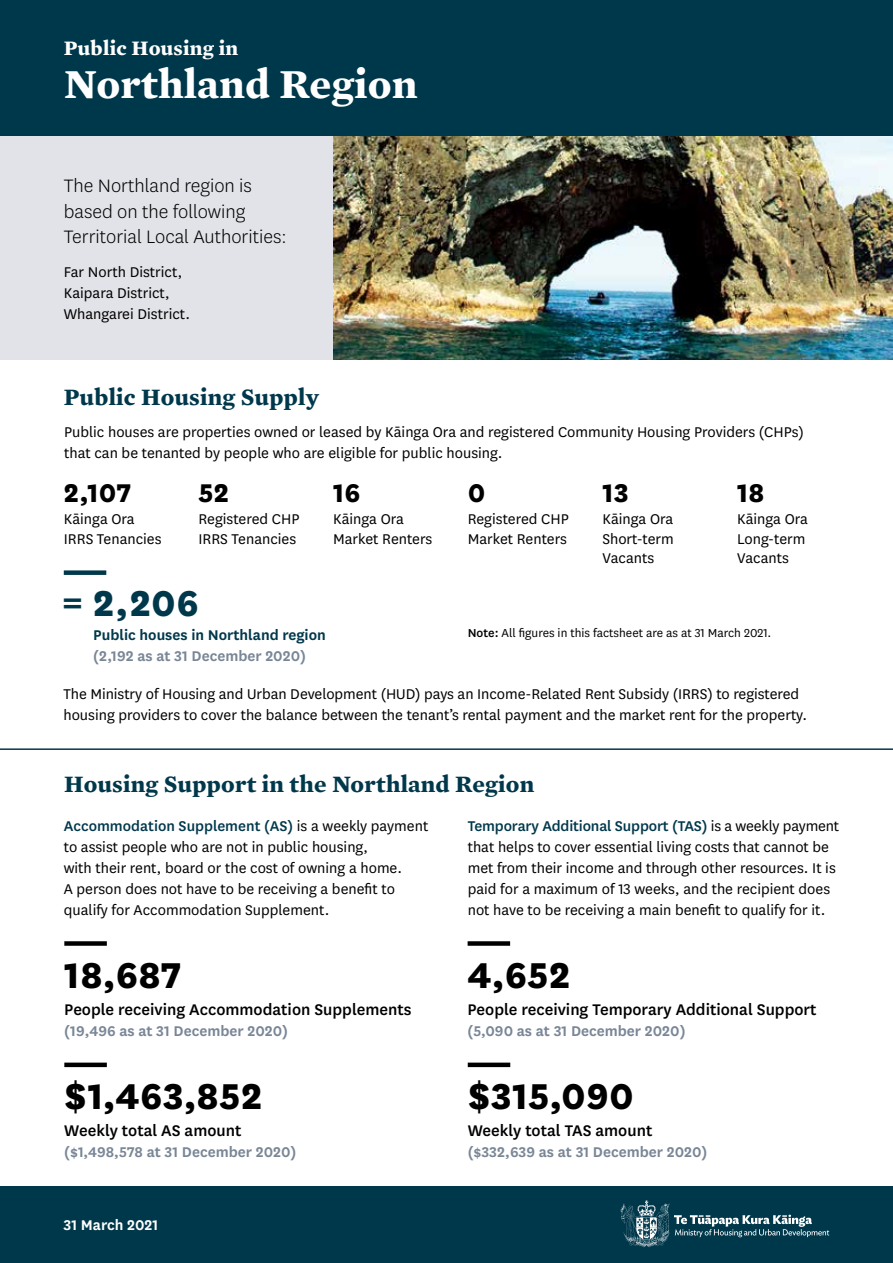
<style>
.page{position:relative;width:893px;height:1263px;background:#fff}
.page>*{position:absolute;margin:0;border:0;box-sizing:border-box;transform-origin:0 0}
.t1{font:800 42px "National";letter-spacing:.01em;color:#000}
.t2{font:700 42px "Mercury Text G1";letter-spacing:.01em;color:#fff}
.t3{font:800 42px "National";color:#00384b}
.t4{font:800 30px "National";letter-spacing:.01em;color:#000}
.t5{font:700 24px "Mercury Text G1";letter-spacing:.01em;color:#00384b}
.t6{font:300 21px/25.5px "National";color:#000}
.t7{font:700 21px "Mercury Text G1";letter-spacing:.01em;color:#fff}
.t8{font:500 18px "National";color:#000}
.t9{font:16.5px/21px "National";color:#000}
.t10{font:600 16.5px "National";color:#798696}
.t11{font:600 16.5px "National";color:#00384b}
.t12{font:600 16.5px "National";color:#fff}
.t13{font:13.5px "National";color:#000}
.s1{font-weight:500}
.s2{font-weight:500;color:#00384b}
</style>
<div class="page">
<div style="left:0;top:0;width:893px;height:136px;background:#00384b"></div>
<hr style="left:0;top:748px;width:893px;height:2px;background:#00384b">
<div style="left:0;top:136px;width:333px;height:223px;background:#e2e3e8"></div>
<div style="left:0;top:1186px;width:893px;height:77px;background:#00384b"></div>
<div style="left:64px;top:941px;width:43px;height:5px;background:#000"></div>
<div style="left:64px;top:1062px;width:43px;height:5px;background:#000"></div>
<div style="left:468px;top:941px;width:42px;height:5px;background:#000"></div>
<div style="left:468px;top:1062px;width:42px;height:5px;background:#000"></div>
<div style="left:64px;top:570px;width:42px;height:5px;background:#00384b"></div>
<img style="left:333px;top:136px;width:560px;height:223px">
<svg style="left:621px;top:1200px;width:208px;height:47px"></svg>
<p class="t7" style="left:64px;top:35px;width:176px">Public Housing in</p>
<h1 class="t2" style="left:64px;top:58px;width:355px">Northland Region</h1>
<p class="t6" style="left:64px;top:172px;width:224px">The Northland region is based on the following<br>Territorial Local Authorities:</p>
<p class="t9" style="left:64px;top:261px;width:128px">Far North District,<br>Kaipara District,<br>Whangarei District.</p>
<h3 class="t5" style="left:64px;top:382px;width:257px">Public Housing Supply</h3>
<p class="t9" style="left:64px;top:420px;width:741px">Public houses are properties owned or leased by Kāinga Ora and registered Community Housing Providers (CHPs) that can be tenanted by people who are eligible for public housing.</p>
<h2 class="t4" style="left:64px;top:471px;width:69px">2,107</h2>
<p class="t9" style="left:64px;top:508px;width:99px;line-height:19.5px">Kāinga Ora<br>IRRS Tenancies</p>
<h2 class="t4" style="left:198px;top:471px;width:32px">52</h2>
<p class="t9" style="left:198px;top:508px;width:102px;line-height:19.5px">Registered CHP<br>IRRS Tenancies</p>
<h2 class="t4" style="left:333px;top:471px;width:29px">16</h2>
<p class="t9" style="left:333px;top:508px;width:101px;line-height:19.5px">Kāinga Ora<br>Market Renters</p>
<h1 class="t3" style="left:62px;top:573px;width:138px">= 2,206</h1>
<p class="t11" style="left:93px;top:623px;width:234px">Public houses in Northland region</p>
<p class="t10" style="left:93px;top:644px;width:214px">(2,192 as at 31 December 2020)</p>
<h2 class="t4" style="left:468px;top:471px;width:19px">0</h2>
<p class="t9" style="left:468px;top:508px;width:102px;line-height:19.5px">Registered CHP<br>Market Renters</p>
<h2 class="t4" style="left:602px;top:471px;width:28px">13</h2>
<p class="t9" style="left:602px;top:508px;width:73px;line-height:19.5px;text-align:justify">Kāinga Ora Short-term Vacants</p>
<h2 class="t4" style="left:737px;top:471px;width:29px">18</h2>
<p class="t9" style="left:737px;top:508px;width:72px;line-height:19.5px">Kāinga Ora<br>Long-term<br>Vacants</p>
<p class="t13" style="left:468px;top:624px;width:305px"><span class="s1">Note:</span> All figures in this factsheet are as at 31 March 2021.</p>
<p class="t9" style="left:63px;top:683px;width:745px">The Ministry of Housing and Urban Development (HUD) pays an Income-Related Rent Subsidy (IRRS) to registered housing providers to cover the balance between the tenant’s rental payment and the market rent for the property.</p>
<h3 class="t5" style="left:64px;top:769px;width:471px">Housing Support in the Northland Region</h3>
<p class="t9" style="left:64px;top:814px;width:366px"><span class="s2">Accommodation Supplement (AS)</span> is a weekly payment to assist people who are not in public housing,<br>with their rent, board or the cost of owning a home.<br>A person does not have to be receiving a benefit to qualify for Accommodation Supplement.</p>
<p class="t9" style="left:468px;top:814px;width:373px"><span class="s2">Temporary Additional Support (TAS)</span> is a weekly payment that helps to cover essential living costs that cannot be met from their income and through other resources. It is paid for a maximum of 13 weeks, and the recipient does not have to be receiving a main benefit to qualify for it.</p>
<h1 class="t1" style="left:64px;top:945px;width:118px">18,687</h1>
<p class="t8" style="left:64px;top:997px;width:349px">People receiving Accommodation Supplements</p>
<p class="t10" style="left:64px;top:1020px;width:225px">(19,496 as at 31 December 2020)</p>
<h1 class="t1" style="left:64px;top:1066px;width:199px">$1,463,852</h1>
<p class="t8" style="left:64px;top:1119px;width:179px">Weekly total AS amount</p>
<p class="t10" style="left:64px;top:1141px;width:234px">($1,498,578 at 31 December 2020)</p>
<p class="t12" style="left:64px;top:1213px;width:96px">31 March 2021</p>
<h1 class="t1" style="left:468px;top:945px;width:104px">4,652</h1>
<p class="t8" style="left:468px;top:997px;width:350px">People receiving Temporary Additional Support</p>
<p class="t10" style="left:468px;top:1020px;width:219px">(5,090 as at 31 December 2020)</p>
<h1 class="t1" style="left:468px;top:1066px;width:168px">$315,090</h1>
<p class="t8" style="left:468px;top:1119px;width:186px">Weekly total TAS amount</p>
<p class="t10" style="left:468px;top:1141px;width:241px">($332,639 as at 31 December 2020)</p>
</div>
